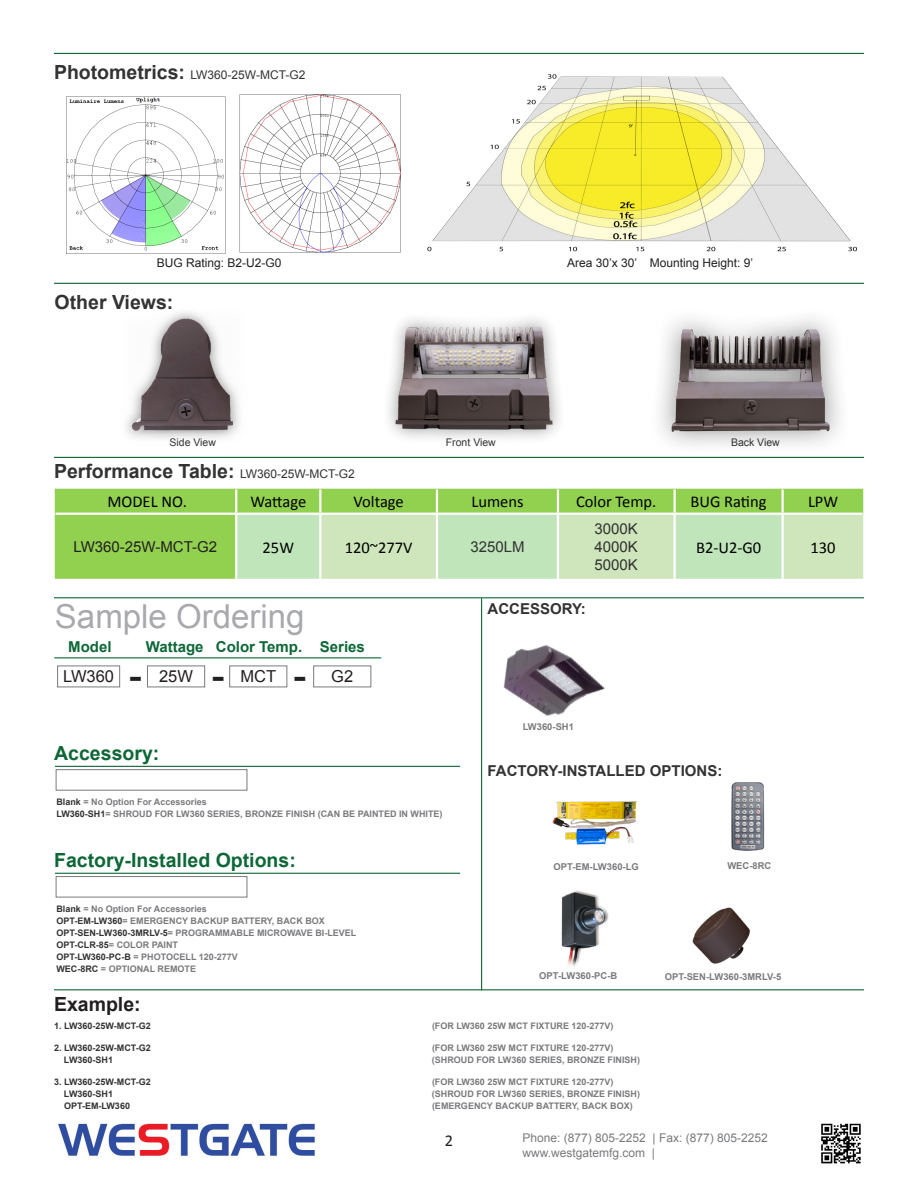
<style>
.page{position:relative;width:918px;height:1188px;background:#fff}
.page>*{position:absolute;margin:0;border:0;box-sizing:border-box;transform-origin:0 0}
.t1{font:33px "Arial";color:#a8a9ad}
.t2{font:700 28.5px "Verdana";color:#231f20}
.t3{font:700 19.5px "Arial";color:#333}
.t4{font:700 19.5px "Arial";color:#0d6736}
.t5{font:700 19.5px "Arial";color:#231f20}
.t6{font:16.5px "Calibri";color:#000}
.t7{font:16.5px "Arial";color:#231f20}
.t8{font:16.5px "Calibri";color:#231f20}
.t9{font:700 15px "Arial";color:#333}
.t10{font:700 15px "Arial";color:#0d6736}
.t11{font:15px "Arial";color:#323332}
.t12{font:15px "Arial";color:#231f20}
.t13{font:12px "Arial";color:#787a7d}
.t14{font:12px "Arial";color:#231f20}
.t15{font:12px "Arial";color:#333}
.t16{font:10.5px "Arial";color:#333}
.t17{font:700 9.45px "Arial";color:#7a7b7e}
.t18{font:700 9px "Arial";color:#7a7b7e}
.t19{font:700 9px "Arial";color:#7b7b7e}
.t20{font:700 9px "Arial";color:#333}
.t21{font:700 9px "Arial";color:#323332}
.s1{font-weight:700;font-size:19.5px}
.s2{font-weight:400;font-size:12px}
.s3{color:#323332}
</style>
<div class="page">
<hr style="left:54px;top:457px;width:810px;height:1px;background:#0d6736">
<hr style="left:54px;top:53px;width:810px;height:1px;background:#0d6736">
<hr style="left:54px;top:283px;width:810px;height:1px;background:#0d6736">
<div style="left:55px;top:489px;width:808px;height:90px;background:#92d050"></div>
<svg style="left:237px;top:515px;width:626px;height:64px;background:#c7e5bb"></svg>
<hr style="left:235px;top:489px;width:2px;height:24px;background:#fff">
<hr style="left:319px;top:489px;width:2px;height:24px;background:#fff">
<hr style="left:436px;top:489px;width:2px;height:24px;background:#fff">
<hr style="left:557px;top:489px;width:2px;height:24px;background:#fff">
<hr style="left:673px;top:489px;width:3px;height:24px;background:#fff">
<hr style="left:781px;top:489px;width:3px;height:24px;background:#fff">
<hr style="left:235px;top:515px;width:2px;height:64px;background:#fff">
<hr style="left:319px;top:515px;width:2px;height:64px;background:#fff">
<hr style="left:436px;top:515px;width:2px;height:64px;background:#fff">
<hr style="left:557px;top:515px;width:2px;height:64px;background:#fff">
<hr style="left:673px;top:515px;width:3px;height:64px;background:#fff">
<hr style="left:781px;top:515px;width:3px;height:64px;background:#fff">
<hr style="left:56px;top:513px;width:180px;height:2px;background:#fff">
<hr style="left:236px;top:513px;width:84px;height:2px;background:#fff">
<hr style="left:320px;top:513px;width:117px;height:2px;background:#fff">
<hr style="left:437px;top:513px;width:121px;height:2px;background:#fff">
<hr style="left:558px;top:513px;width:117px;height:2px;background:#fff">
<hr style="left:675px;top:513px;width:108px;height:2px;background:#fff">
<hr style="left:783px;top:513px;width:80px;height:2px;background:#fff">
<hr style="left:54px;top:597px;width:810px;height:1px;background:#0d6736">
<hr style="left:54px;top:989px;width:810px;height:1px;background:#0d6736">
<img style="left:58px;top:1123px;width:257px;height:34px">
<img style="left:821px;top:1123px;width:40px;height:41px">
<hr style="left:55px;top:873px;width:405px;height:1px;background:#0d6736">
<div style="left:56px;top:876px;width:191px;height:21px;background:#fff;border:1px solid #787a7d"></div>
<hr style="left:55px;top:766px;width:405px;height:1px;background:#0d6736">
<div style="left:56px;top:769px;width:191px;height:22px;background:#fff;border:1px solid #787a7d"></div>
<hr style="left:481px;top:598px;width:1px;height:392px;background:#0d6736">
<div style="left:57px;top:666px;width:63px;height:21px;border:1px solid #787a7d"></div>
<div style="left:147px;top:666px;width:58px;height:21px;border:1px solid #787a7d"></div>
<div style="left:229px;top:666px;width:58px;height:21px;border:1px solid #787a7d"></div>
<hr style="left:54px;top:657px;width:327px;height:1px;background:#0d6736">
<img style="left:126px;top:312px;width:113px;height:127px">
<img style="left:388px;top:318px;width:171px;height:121px">
<img style="left:660px;top:319px;width:180px;height:122px">
<img style="left:692px;top:907px;width:58px;height:57px">
<img style="left:561px;top:891px;width:48px;height:76px">
<img style="left:503px;top:645px;width:102px;height:71px">
<img style="left:731px;top:782px;width:34px;height:69px">
<div style="left:313px;top:666px;width:58px;height:21px;border:1px solid #787a7d"></div>
<img style="left:66px;top:96px;width:160px;height:158px">
<img style="left:239px;top:94px;width:162px;height:159px">
<img style="left:427px;top:74px;width:430px;height:178px">
<img style="left:553px;top:801px;width:84px;height:44px">
<p class="t15" style="left:54px;top:67px;width:253px"><span class="s1">Photometrics:</span> LW360-25W-MCT-G2</p>
<p class="t14" style="left:157px;top:255px;width:126px">BUG Rating: B2-U2-G0</p>
<p class="t14" style="left:567px;top:255px;width:188px">Area 30’x 30’ Mounting Height: 9’</p>
<p class="t3" style="left:55px;top:289px;width:120px">Other Views:</p>
<p class="t16" style="left:170px;top:436px;width:48px">Side View</p>
<p class="t16" style="left:446px;top:436px;width:51px">Front View</p>
<p class="t16" style="left:731px;top:436px;width:50px">Back View</p>
<p class="t3" style="left:54px;top:458px;width:302px">Performance Table: <span class="s2">LW360-25W-MCT-G2</span></p>
<p class="t6" style="left:107px;top:492px;width:81px">MODEL NO.</p>
<p class="t6" style="left:250px;top:492px;width:57px">Wattage</p>
<p class="t6" style="left:354px;top:492px;width:52px">Voltage</p>
<p class="t6" style="left:471px;top:492px;width:54px">Lumens</p>
<p class="t6" style="left:576px;top:492px;width:82px">Color Temp.</p>
<p class="t6" style="left:691px;top:492px;width:78px">BUG Rating</p>
<p class="t6" style="left:808px;top:492px;width:32px">LPW</p>
<p class="t12" style="left:73px;top:537px;width:145px">LW360-25W-MCT-G2</p>
<p class="t6" style="left:263px;top:537px;width:33px">25W</p>
<p class="t6" style="left:345px;top:537px;width:69px">120~277V</p>
<p class="t11" style="left:470px;top:537px;width:56px">3250LM</p>
<p class="t11" style="left:595px;top:519px;width:45px">3000K</p>
<p class="t11" style="left:595px;top:537px;width:45px">4000K</p>
<p class="t11" style="left:595px;top:555px;width:45px">5000K</p>
<p class="t6" style="left:696px;top:537px;width:67px">B2-U2-G0</p>
<p class="t6" style="left:811px;top:537px;width:27px">130</p>
<p class="t1" style="left:55px;top:595px;width:251px">Sample Ordering</p>
<p class="t7" style="left:63px;top:666px;width:53px">LW360</p>
<p class="t7" style="left:159px;top:666px;width:35px">25W</p>
<p class="t7" style="left:241px;top:666px;width:37px">MCT</p>
<p class="t10" style="left:68px;top:636px;width:45px">Model</p>
<p class="t10" style="left:146px;top:636px;width:59px">Wattage</p>
<p class="t10" style="left:216px;top:636px;width:88px">Color Temp.</p>
<p class="t2" style="left:129px;top:659px;width:15px">-</p>
<p class="t2" style="left:212px;top:659px;width:15px">-</p>
<p class="t2" style="left:293px;top:659px;width:15px">-</p>
<p class="t10" style="left:320px;top:636px;width:47px">Series</p>
<p class="t7" style="left:331px;top:666px;width:24px">G2</p>
<p class="t4" style="left:54px;top:741px;width:107px">Accessory:</p>
<p class="t18" style="left:56px;top:796px;width:152px"><span class="s3">Blank</span> = No Option For Accessories</p>
<p class="t18" style="left:56px;top:808px;width:388px"><span class="s3">LW360-SH1</span>= SHROUD FOR LW360 SERIES, BRONZE FINISH (CAN BE PAINTED IN WHITE)</p>
<p class="t4" style="left:54px;top:848px;width:243px">Factory-Installed Options:</p>
<p class="t18" style="left:56px;top:903px;width:152px"><span class="s3">Blank</span> = No Option For Accessories</p>
<p class="t18" style="left:56px;top:915px;width:270px"><span class="s3">OPT-EM-LW360</span>= EMERGENCY BACKUP BATTERY, BACK BOX</p>
<p class="t18" style="left:56px;top:927px;width:301px"><span class="s3">OPT-SEN-LW360-3MRLV-5</span>= PROGRAMMABLE MICROWAVE BI-LEVEL</p>
<p class="t18" style="left:56px;top:939px;width:123px"><span class="s3">OPT-CLR-85</span>= COLOR PAINT</p>
<p class="t18" style="left:56px;top:951px;width:183px"><span class="s3">OPT-LW360-PC-B</span> = PHOTOCELL 120-277V</p>
<p class="t18" style="left:56px;top:963px;width:141px"><span class="s3">WEC-8RC</span> = OPTIONAL REMOTE</p>
<p class="t9" style="left:488px;top:598px;width:100px">ACCESSORY:</p>
<p class="t17" style="left:523px;top:720px;width:53px">LW360-SH1</p>
<p class="t9" style="left:488px;top:760px;width:236px">FACTORY-INSTALLED OPTIONS:</p>
<p class="t17" style="left:554px;top:860px;width:87px">OPT-EM-LW360-LG</p>
<p class="t17" style="left:727px;top:859px;width:45px">WEC-8RC</p>
<p class="t17" style="left:539px;top:970px;width:79px">OPT-LW360-PC-B</p>
<p class="t17" style="left:665px;top:970px;width:118px">OPT-SEN-LW360-3MRLV-5</p>
<p class="t5" style="left:54px;top:992px;width:88px">Example:</p>
<p class="t20" style="left:54px;top:1020px;width:98px">1. LW360-25W-MCT-G2</p>
<p class="t19" style="left:432px;top:1020px;width:183px">(FOR LW360 25W MCT FIXTURE 120-277V)</p>
<p class="t20" style="left:54px;top:1042px;width:98px">2. LW360-25W-MCT-G2</p>
<p class="t19" style="left:432px;top:1042px;width:183px">(FOR LW360 25W MCT FIXTURE 120-277V)</p>
<p class="t21" style="left:64px;top:1054px;width:51px">LW360-SH1</p>
<p class="t18" style="left:432px;top:1054px;width:210px">(SHROUD FOR LW360 SERIES, BRONZE FINISH)</p>
<p class="t20" style="left:54px;top:1076px;width:98px">3. LW360-25W-MCT-G2</p>
<p class="t19" style="left:432px;top:1076px;width:183px">(FOR LW360 25W MCT FIXTURE 120-277V)</p>
<p class="t21" style="left:64px;top:1088px;width:51px">LW360-SH1</p>
<p class="t18" style="left:432px;top:1088px;width:210px">(SHROUD FOR LW360 SERIES, BRONZE FINISH)</p>
<p class="t21" style="left:64px;top:1100px;width:68px">OPT-EM-LW360</p>
<p class="t18" style="left:432px;top:1100px;width:202px">(EMERGENCY BACKUP BATTERY, BACK BOX)</p>
<p class="t8" style="left:445px;top:1131px;width:10px">2</p>
<p class="t13" style="left:522px;top:1130px;width:247px">Phone: (877) 805-2252 | Fax: (877) 805-2252</p>
<p class="t13" style="left:522px;top:1145px;width:134px">www.westgatemfg.com |</p>
</div>
